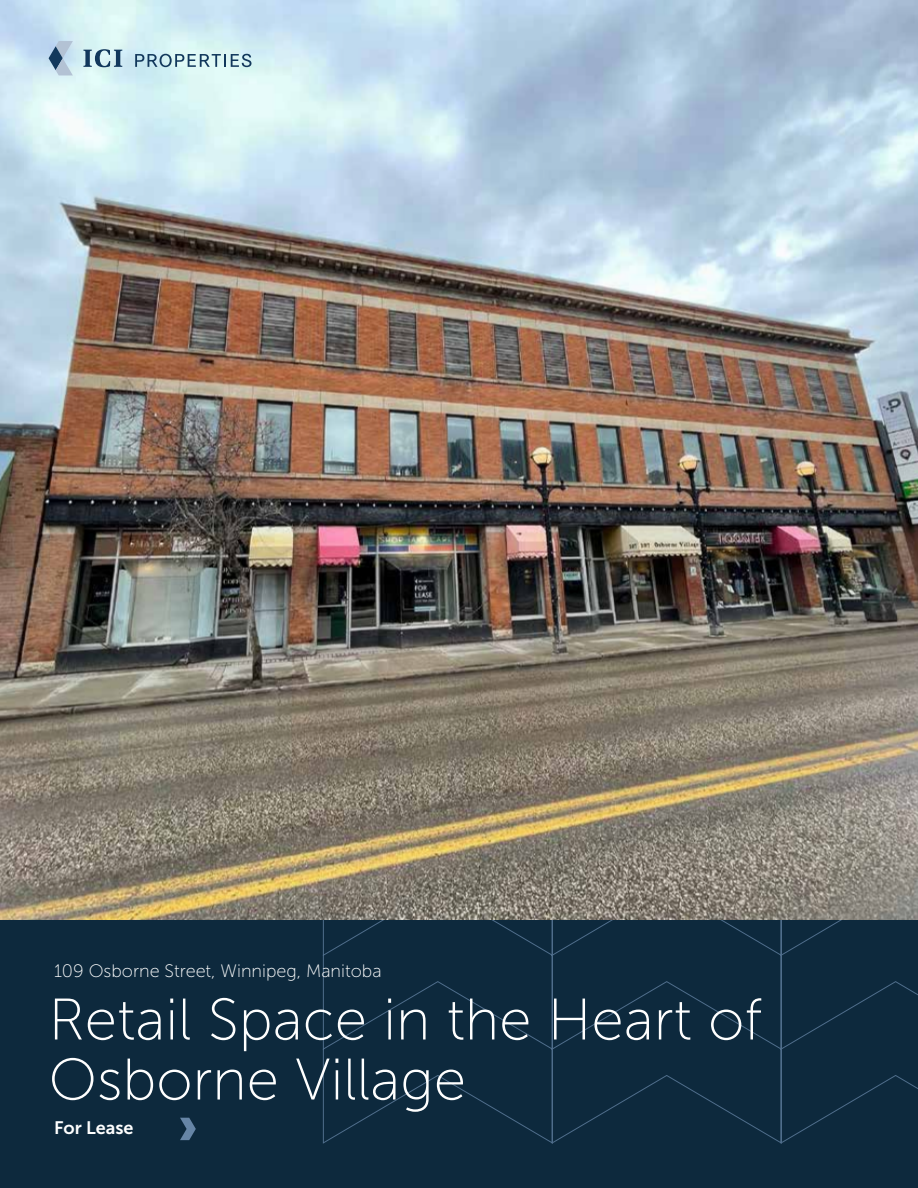
<style>
.page{position:relative;width:918px;height:1188px;background:#fff}
.page>*{position:absolute;margin:0;border:0;box-sizing:border-box;transform-origin:0 0}
.t1{font:58.5px/60px "Museo Sans 100";color:#fff}
.t2{font:18px "Museo Sans 100";color:#fff}
.t3{font:18px "Museo Sans 700";color:#fff}
</style>
<div class="page">
<div style="left:0;top:917px;width:918px;height:271px;background:#0d293d"></div>
<svg style="left:323px;top:920px;width:595px;height:224px"></svg>
<img style="left:0;top:0;width:918px;height:920px">
<svg style="left:180px;top:1118px;width:16px;height:22px"></svg>
<svg style="left:49px;top:41px;width:24px;height:34px"></svg>
<svg style="left:83px;top:49px;width:39px;height:18px"></svg>
<svg style="left:135px;top:54px;width:117px;height:13px;background:#96b5c1"></svg>
<p class="t2" style="left:54px;top:961px;width:329px">109 Osborne Street, Winnipeg, Manitoba</p>
<p class="t1" style="left:49px;top:990px;width:715px">Retail Space in the Heart of<br>Osborne Village</p>
<p class="t3" style="left:54px;top:1118px;width:81px">For Lease</p>
</div>
